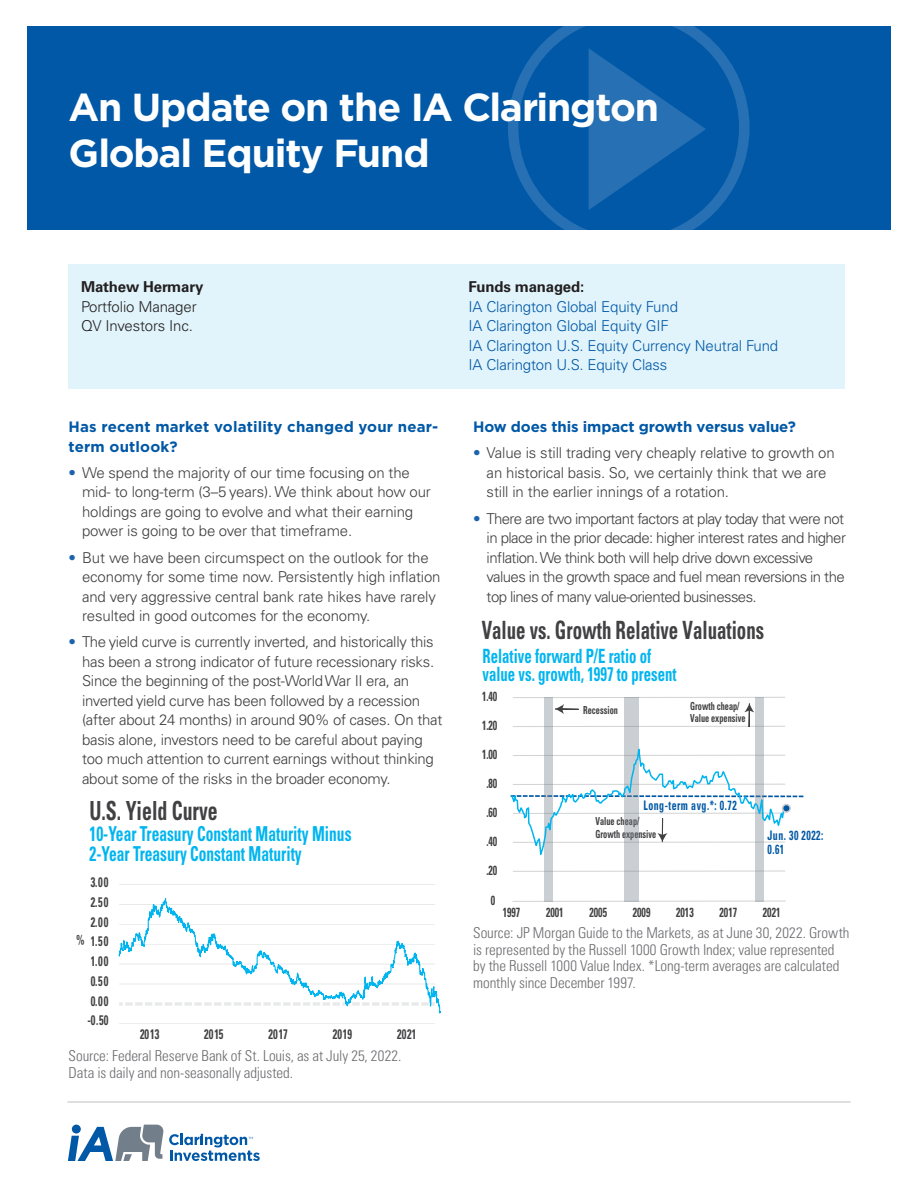
<style>
.page{position:relative;width:918px;height:1188px;background:#fff}
.page>*{position:absolute;margin:0;border:0;box-sizing:border-box;transform-origin:0 0}
.t1{font:700 39px "Gotham";letter-spacing:-.03em;color:#fff}
.t2{font:700 condensed 26.25px "Univers LT Pro";color:#414042;scale:.75 1}
.t3{font:700 condensed 25.2px "Univers LT Pro";color:#414042;scale:.75 1}
.t4{font:700 condensed 20.55px/20.9px "Univers LT Pro";color:#00b5ef;scale:.75 1}
.t5{font:700 condensed 19.65px/18px "Univers LT Pro";color:#00b5ef;scale:.75 1}
.t6{font:300 15px/19.5px "Univers LT Pro 45";letter-spacing:-.02em;color:#3e3e3f}
.Disclaimer_copy{font:300 condensed 15px/16.5px "Univers LT Pro";letter-spacing:-.005em;color:#6c6d70}
.t7{font:300 15px/19.5px "Univers LT Pro 45";letter-spacing:-.04em;color:#3e3e3f}
.Body{font:300 15px "Univers LT Pro 45";letter-spacing:-.01em;color:#0158a6}
.Blue_sub_head{font:700 15px/19.5px "Gotham";letter-spacing:.01em;color:#0158a6}
.Blue_sub_head-2{font:700 15px "Gotham";letter-spacing:-.01em;color:#0158a6}
.Body-2{font:300 15px "Univers LT Pro 45";letter-spacing:-.01em;color:#231f20}
.Body-3{font:700 15px "Univers LT Pro 65";letter-spacing:-.01em;color:#231f20}
.t8{font:700 condensed 13.8px "Univers LT Pro";letter-spacing:.085em;color:#414042;scale:.75 1}
.t9{font:700 condensed 13.2px "Univers LT Pro";color:#414042;scale:.75 1}
.t10{font:700 condensed 13.2px/14.9px "Univers LT Pro";letter-spacing:.05em;color:#0058a4;scale:.75 1}
.t11{font:700 condensed 10.95px/12.5px "Univers LT Pro";color:#414042;scale:.75 1}
.s1{color:#1c62ad}
</style>
<div class="page">
<div style="left:27px;top:26px;width:864px;height:204px;background:#0158a6"></div>
<hr style="left:68px;top:1102px;width:783px;height:1px;background:#bcbdc0">
<div style="left:68px;top:264px;width:777px;height:125px;background:#e1f4fc"></div>
<div style="left:508px;top:7px;width:242px;height:242px;border:10px solid #fff;border-radius:50%"></div>
<svg style="left:589px;top:48px;width:117px;height:162px"></svg>
<hr style="left:119px;top:1023px;width:316px;height:1px;background:#d1d3d4">
<svg style="left:118px;top:884px;width:323px;height:130px"></svg>
<hr style="left:512px;top:901px;width:274px;height:1px;background:#d1d3d4">
<svg style="left:513px;top:871px;width:272px;height:1px"></svg>
<svg style="left:513px;top:697px;width:272px;height:31px"></svg>
<div style="left:544px;top:698px;width:9px;height:204px;background:#c9cfd2"></div>
<div style="left:756px;top:698px;width:8px;height:204px;background:#c9cfd2"></div>
<div style="left:625px;top:698px;width:14px;height:204px;background:#c9cfd2"></div>
<svg style="left:510px;top:738px;width:294px;height:124px"></svg>
<svg style="left:783px;top:805px;width:7px;height:7px"></svg>
<div style="left:782px;top:804px;width:9px;height:9px;border:1px solid #ccc;border-radius:50%"></div>
<svg style="left:68px;top:1125px;width:95px;height:36px"></svg>
<svg style="left:169px;top:1134px;width:91px;height:27px"></svg>
<h1 class="t1" style="left:69px;top:82px;width:592px">An Update on the IA Clarington</h1>
<h1 class="t1" style="left:69px;top:127px;width:363px">Global Equity Fund</h1>
<p class="Body-3" style="left:81px;top:276px;width:124px">Mathew Hermary</p>
<p class="Body-2" style="left:81px;top:297px;width:117px">Portfolio Manager</p>
<p class="Body-2" style="left:81px;top:316px;width:114px">QV Investors Inc.</p>
<h1 class="Blue_sub_head" style="left:69px;top:417px;width:371px">Has recent market volatility changed your near&shy;term outlook?</h1>
<p class="t6" style="left:82px;top:462px;width:350px;text-indent:-14px"><span class="s1">•</span> We spend the majority of our time focusing on the mid- to long-term (3–5 years). We think about how our holdings are going to evolve and what their earning power is going to be over that timeframe.</p>
<p class="t6" style="left:82px;top:547px;width:360px;text-indent:-14px"><span class="s1">•</span> But we have been circumspect on the outlook for the economy for some time now. Persistently high inflation and very aggressive central bank rate hikes have rarely resulted in good outcomes for the economy.</p>
<p class="t6" style="left:82px;top:632px;width:362px;text-indent:-14px"><span class="s1">•</span> The yield curve is currently inverted, and historically this has been a strong indicator of future recessionary risks.<br>Since the beginning of the post-World War II era, an inverted yield curve has been followed by a recession (after about 24 months) in around 90% of cases. On that basis alone, investors need to be careful about paying too much attention to current earnings without thinking about some of the risks in the broader economy.</p>
<p class="t2" style="left:90px;top:795px;width:173px">U.S. Yield Curve</p>
<p class="t4" style="left:90px;top:823px;width:351px">10-Year Treasury Constant Maturity Minus<br>2-Year Treasury Constant Maturity</p>
<p class="t8" style="left:91px;top:874px;width:25px">3.00</p>
<p class="t8" style="left:91px;top:893px;width:25px">2.50</p>
<p class="t8" style="left:91px;top:913px;width:25px">2.00</p>
<p class="t8" style="left:84px;top:948px;width:12px;rotate:-180deg">%</p>
<p class="t8" style="left:91px;top:933px;width:25px">1.50</p>
<p class="t8" style="left:91px;top:953px;width:25px">1.00</p>
<p class="t8" style="left:91px;top:973px;width:25px">0.50</p>
<p class="t8" style="left:91px;top:992px;width:25px">0.00</p>
<p class="t8" style="left:87px;top:1011px;width:30px">-0.50</p>
<p class="t8" style="left:140px;top:1026px;width:27px">2013</p>
<p class="t8" style="left:204px;top:1026px;width:27px">2015</p>
<p class="t8" style="left:269px;top:1026px;width:27px">2017</p>
<p class="t8" style="left:333px;top:1026px;width:27px">2019</p>
<p class="t8" style="left:397px;top:1026px;width:27px">2021</p>
<p class="Disclaimer_copy" style="left:69px;top:1047px;width:334px">Source: Federal Reserve Bank of St. Louis, as at July 25, 2022.<br>Data is daily and non-seasonally adjusted.</p>
<p class="Body-3" style="left:468px;top:276px;width:117px">Funds managed:</p>
<p class="Body" style="left:468px;top:297px;width:211px">IA Clarington Global Equity Fund</p>
<p class="Body" style="left:468px;top:316px;width:202px">IA Clarington Global Equity GIF</p>
<p class="Body" style="left:468px;top:336px;width:311px">IA Clarington U.S. Equity Currency Neutral Fund</p>
<p class="Body" style="left:468px;top:355px;width:200px">IA Clarington U.S. Equity Class</p>
<h1 class="Blue_sub_head-2" style="left:473px;top:417px;width:324px">How does this impact growth versus value?</h1>
<p class="t6" style="left:487px;top:443px;width:350px;text-indent:-14px"><span class="s1">•</span> Value is still trading very cheaply relative to growth on an historical basis. So, we certainly think that we are still in the earlier innings of a rotation.</p>
<p class="t7" style="left:487px;top:508px;width:361px;text-indent:-14px"><span class="s1">•</span> There are two important factors at play today that were not in place in the prior decade: higher interest rates and higher inflation. We think both will help drive down excessive values in the growth space and fuel mean reversions in the top lines of many value-oriented businesses.</p>
<p class="t3" style="left:482px;top:615px;width:378px">Value vs. Growth Relative Valuations</p>
<p class="t5" style="left:483px;top:646px;width:260px">Relative forward P/E ratio of value vs. growth, 1997 to present</p>
<p class="t9" style="left:482px;top:688px;width:22px">1.40</p>
<p class="t9" style="left:482px;top:717px;width:22px">1.20</p>
<p class="t9" style="left:482px;top:747px;width:22px">1.00</p>
<p class="t9" style="left:486px;top:776px;width:16px">.80</p>
<p class="t9" style="left:486px;top:805px;width:16px">.60</p>
<p class="t9" style="left:486px;top:834px;width:16px">.40</p>
<p class="t9" style="left:486px;top:863px;width:16px">.20</p>
<p class="t9" style="left:491px;top:892px;width:7px">0</p>
<p class="t11" style="left:583px;top:703px;width:48px">Recession</p>
<p class="t11" style="left:690px;top:700px;width:75px">Growth cheap/<br>Value expensive</p>
<p class="t10" style="left:643px;top:797px;width:126px">Long-term avg.*: 0.72</p>
<p class="t11" style="left:595px;top:815px;width:83px">Value cheap/<br>Growth expensive</p>
<p class="t10" style="left:767px;top:827px;width:76px">Jun. 30 2022:<br>0.61</p>
<p class="t9" style="left:503px;top:904px;width:25px">1997</p>
<p class="t9" style="left:546px;top:904px;width:25px">2001</p>
<p class="t9" style="left:589px;top:904px;width:25px">2005</p>
<p class="t9" style="left:633px;top:904px;width:25px">2009</p>
<p class="t9" style="left:676px;top:904px;width:25px">2013</p>
<p class="t9" style="left:720px;top:904px;width:25px">2017</p>
<p class="t9" style="left:763px;top:904px;width:25px">2021</p>
<p class="Disclaimer_copy" style="left:473px;top:924px;width:378px">Source: JP Morgan Guide to the Markets, as at June 30, 2022. Growth is represented by the Russell 1000 Growth Index; value represented by the Russell 1000 Value Index. *Long-term averages are calculated monthly since December 1997.</p>
</div>
